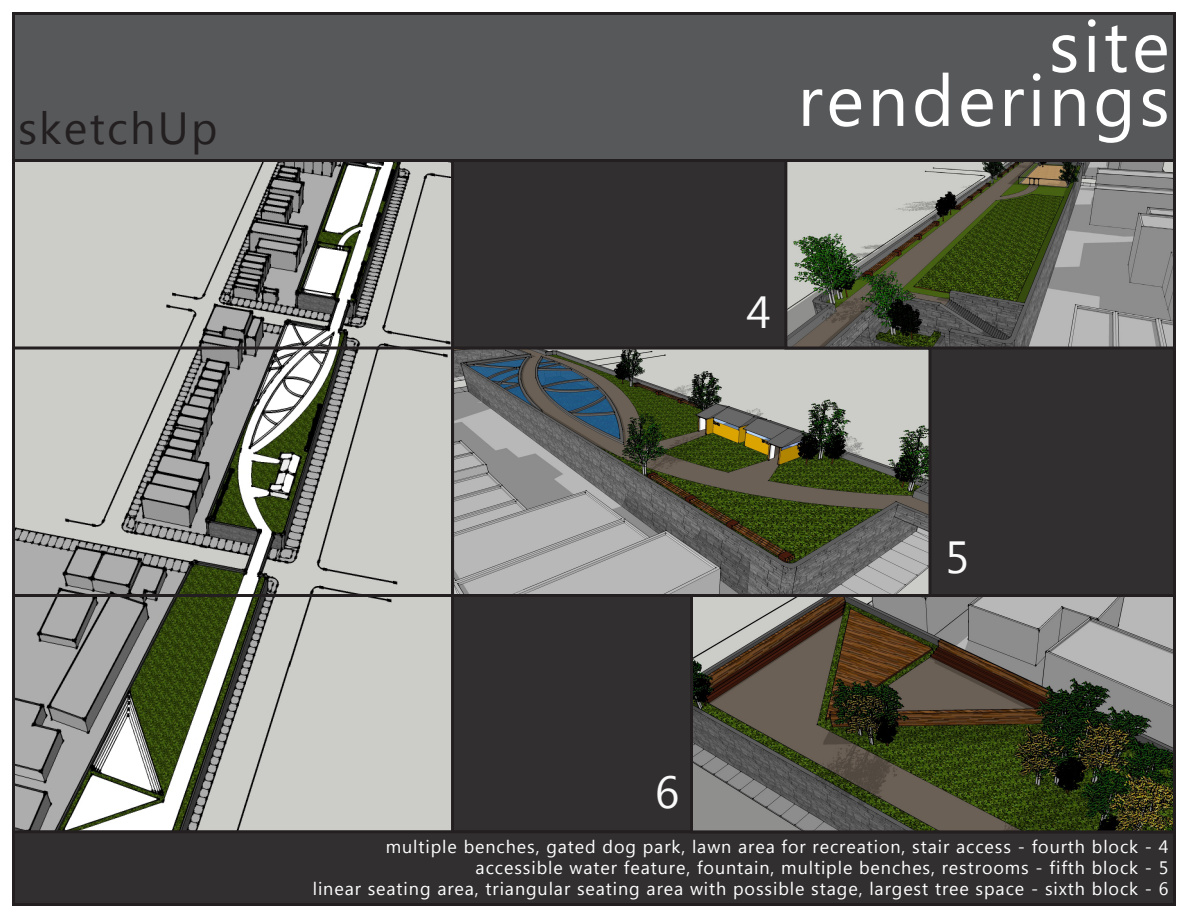
<style>
.page{position:relative;width:1188px;height:918px;background:#fff}
.page>*{position:absolute;margin:0;border:0;box-sizing:border-box;transform-origin:0 0}
.t1{font:72px "Lao UI";letter-spacing:.05em;color:#fff}
.t2{font:45px "Lao UI";letter-spacing:.05em;color:#231f20}
.t3{font:45px "Lao UI";color:#fafafa}
.t4{font:18px "Lao UI";letter-spacing:.05em;color:#fff}
</style>
<div class="page">
<div style="left:448px;top:102px;width:726px;height:738px;background:#312f30"></div>
<div style="left:14px;top:14px;width:1160px;height:146px;background:#57585a"></div>
<div style="left:12px;top:12px;width:1164px;height:150px;border:3px solid #231f20"></div>
<img style="left:16px;top:163px;width:434px;height:667px">
<div style="left:12px;top:159px;width:442px;height:677px;border:3px solid #231f20"></div>
<div style="left:14px;top:832px;width:1160px;height:72px;background:#312f30"></div>
<div style="left:12px;top:830px;width:1164px;height:76px;border:3px solid #231f20"></div>
<svg style="left:13px;top:346px;width:438px;height:4px;background:#444141"></svg>
<hr style="left:14px;top:594px;width:452px;height:3px;background:#231f20">
<img style="left:455px;top:350px;width:473px;height:243px">
<div style="left:451px;top:346px;width:481px;height:251px;border:3px solid #231f20"></div>
<img style="left:694px;top:598px;width:478px;height:231px">
<div style="left:690px;top:594px;width:486px;height:239px;border:3px solid #231f20"></div>
<img style="left:788px;top:163px;width:384px;height:183px">
<div style="left:784px;top:159px;width:392px;height:191px;border:3px solid #231f20"></div>
<p class="t2" style="left:18px;top:98px;width:201px">sketchUp</p>
<p class="t1" style="left:1049px;top:-2px;width:122px">site</p>
<p class="t1" style="left:798px;top:52px;width:374px">renderings</p>
<p class="t3" style="left:747px;top:281px;width:26px">4</p>
<p class="t3" style="left:655px;top:761px;width:26px">6</p>
<p class="t3" style="left:945px;top:527px;width:26px">5</p>
<p class="t4" style="left:386px;top:834px;width:784px">multiple benches, gated dog park, lawn area for recreation, stair access - fourth block - 4</p>
<p class="t4" style="left:476px;top:855px;width:694px">accessible water feature, fountain, multiple benches, restrooms - fifth block - 5</p>
<p class="t4" style="left:313px;top:876px;width:857px">linear seating area, triangular seating area with possible stage, largest tree space - sixth block - 6</p>
</div>
